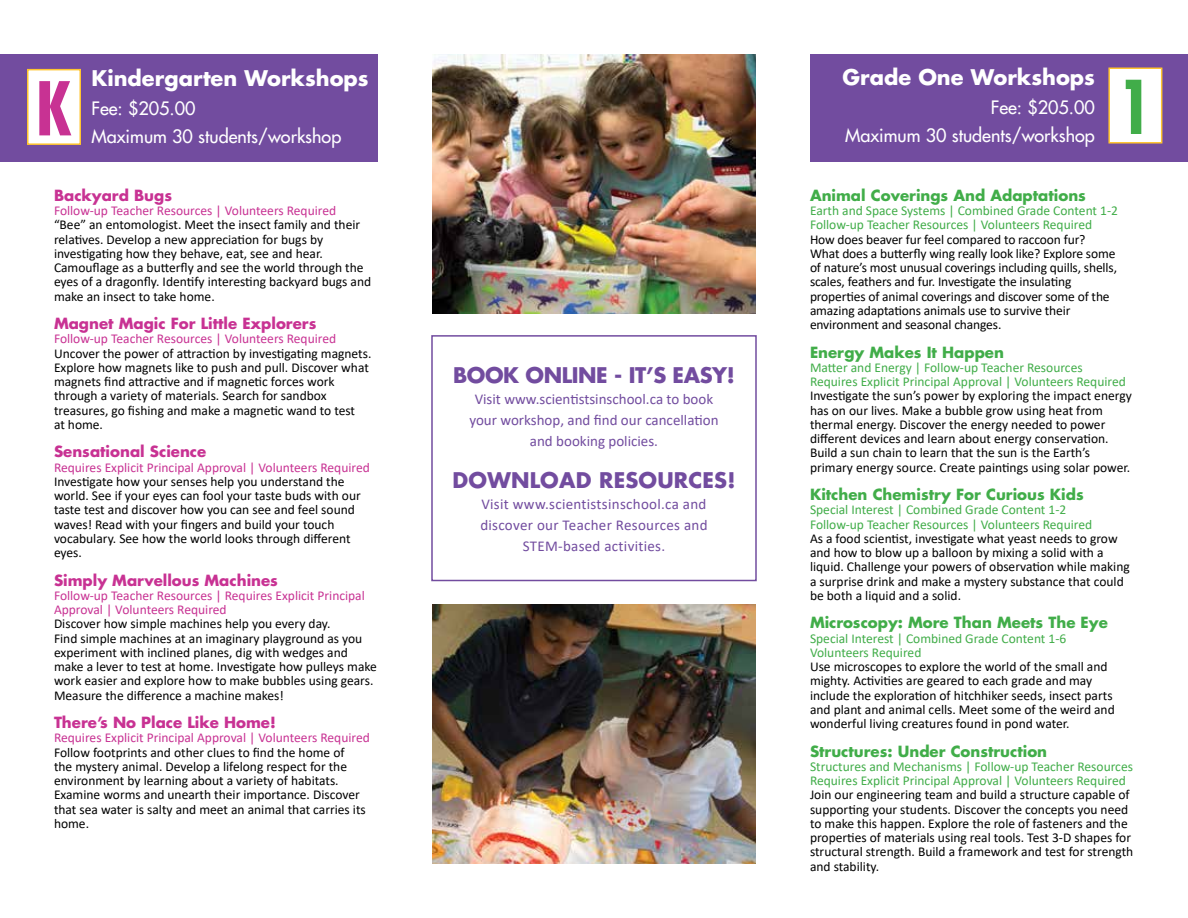
<style>
.page{position:relative;width:1188px;height:918px;background:#fff}
.page>*{position:absolute;margin:0;border:0;box-sizing:border-box;transform-origin:0 0}
.t1{font:700 condensed 72px "Futura";color:#c83293}
.t2{font:700 condensed 72px "Futura";color:#41ad49}
.t3{font:700 21px "Futura";color:#fff}
.t4{font:700 21px "Futura";letter-spacing:-.02em;color:#724c9f}
.t5{font:700 21px "Futura";letter-spacing:.01em;color:#724c9f}
.t6{font:18px/28.5px "Futura";color:#fff}
.t7{font:15px/21px "Calibri";letter-spacing:.005em;color:#724c9f;text-align:center}
.t8{font:700 15px "Futura";color:#41ad49}
.t9{font:700 15px "Futura";color:#c83293}
.t10{font:13.5px/14.2px "Calibri";color:#000}
.t11{font:13.5px/14.2px "Calibri";color:#41ad49}
.t12{font:13.5px/14.2px "Calibri";color:#c83293}
</style>
<div class="page">
<div style="left:0;top:54px;width:378px;height:108px;background:#724c9f"></div>
<div style="left:28px;top:70px;width:52px;height:74px;background:#fff"></div>
<div style="left:27px;top:69px;width:54px;height:76px;border:2px solid #ffc52f"></div>
<img style="left:432px;top:54px;width:324px;height:259px">
<img style="left:432px;top:605px;width:324px;height:259px">
<div style="left:431px;top:335px;width:326px;height:246px;border:2px solid #724c9f"></div>
<div style="left:810px;top:54px;width:378px;height:108px;background:#724c9f"></div>
<div style="left:1109px;top:68px;width:53px;height:75px;background:#fff"></div>
<div style="left:1108px;top:68px;width:54px;height:76px;border:2px solid #ffc52f"></div>
<h1 class="t1" style="left:36px;top:64px;width:38px">K</h1>
<h2 class="t3" style="left:92px;top:64px;width:279px">Kindergarten Workshops</h2>
<h3 class="t6" style="left:92px;top:94px;width:251px">Fee: $205.00<br>Maximum 30 students/workshop</h3>
<p class="t9" style="left:54px;top:185px;width:120px">Backyard Bugs</p>
<p class="t12" style="left:54px;top:203px;width:284px">Follow-up Teacher Resources | Volunteers Required</p>
<p class="t10" style="left:54px;top:218px;width:319px">“Bee” an entomologist. Meet the insect family and their relatives. Develop a new appreciation for bugs by investigating how they behave, eat, see and hear.<br>Camouflage as a butterfly and see the world through the eyes of a dragonfly. Identify interesting backyard bugs and make an insect to take home.</p>
<p class="t9" style="left:54px;top:314px;width:264px">Magnet Magic For Little Explorers</p>
<p class="t12" style="left:54px;top:332px;width:284px">Follow-up Teacher Resources | Volunteers Required</p>
<p class="t10" style="left:54px;top:346px;width:319px">Uncover the power of attraction by investigating magnets.<br>Explore how magnets like to push and pull. Discover what magnets find attractive and if magnetic forces work through a variety of materials. Search for sandbox treasures, go fishing and make a magnetic wand to test<br>at home.</p>
<p class="t9" style="left:54px;top:442px;width:154px">Sensational Science</p>
<p class="t12" style="left:54px;top:460px;width:317px">Requires Explicit Principal Approval | Volunteers Required</p>
<p class="t10" style="left:54px;top:474px;width:308px">Investigate how your senses help you understand the world. See if your eyes can fool your taste buds with our taste test and discover how you can see and feel sound waves! Read with your fingers and build your touch vocabulary. See how the world looks through different eyes.</p>
<p class="t9" style="left:54px;top:570px;width:225px">Simply Marvellous Machines</p>
<p class="t12" style="left:54px;top:588px;width:312px">Follow-up Teacher Resources | Requires Explicit Principal<br>Approval | Volunteers Required</p>
<p class="t10" style="left:54px;top:617px;width:324px">Discover how simple machines help you every day.<br>Find simple machines at an imaginary playground as you experiment with inclined planes, dig with wedges and make a lever to test at home. Investigate how pulleys make work easier and explore how to make bubbles using gears.<br>Measure the difference a machine makes!</p>
<p class="t9" style="left:54px;top:713px;width:223px">There’s No Place Like Home!</p>
<p class="t12" style="left:54px;top:731px;width:317px">Requires Explicit Principal Approval | Volunteers Required</p>
<p class="t10" style="left:54px;top:745px;width:313px">Follow footprints and other clues to find the home of the mystery animal. Develop a lifelong respect for the environment by learning about a variety of habitats.<br>Examine worms and unearth their importance. Discover that sea water is salty and meet an animal that carries its home.</p>
<h2 class="t4" style="left:453px;top:361px;width:283px">BOOK ONLINE - IT’S EASY!</h2>
<p class="t7" style="left:469px;top:388px;width:251px">Visit www.scientistsinschool.ca to book your workshop, and find our cancellation and booking policies.</p>
<h2 class="t5" style="left:453px;top:466px;width:284px">DOWNLOAD RESOURCES!</h2>
<p class="t7" style="left:480px;top:493px;width:229px">Visit www.scientistsinschool.ca and discover our Teacher Resources and<br>STEM-based activities.</p>
<h2 class="t3" style="left:843px;top:64px;width:254px">Grade One Workshops</h2>
<h3 class="t6" style="left:845px;top:93px;width:251px;text-align:right">Fee: $205.00<br>Maximum 30 students/workshop</h3>
<h1 class="t2" style="left:1118px;top:63px;width:37px">1</h1>
<p class="t8" style="left:810px;top:185px;width:277px">Animal Coverings And Adaptations</p>
<p class="t11" style="left:810px;top:203px;width:310px">Earth and Space Systems | Combined Grade Content 1-2<br>Follow-up Teacher Resources | Volunteers Required</p>
<p class="t10" style="left:810px;top:232px;width:309px">How does beaver fur feel compared to raccoon fur?<br>What does a butterfly wing really look like? Explore some of nature’s most unusual coverings including quills, shells, scales, feathers and fur. Investigate the insulating properties of animal coverings and discover some of the amazing adaptations animals use to survive their environment and seasonal changes.</p>
<p class="t8" style="left:810px;top:342px;width:195px">Energy Makes It Happen</p>
<p class="t11" style="left:810px;top:360px;width:317px">Matter and Energy | Follow-up Teacher Resources<br>Requires Explicit Principal Approval | Volunteers Required</p>
<p class="t10" style="left:810px;top:389px;width:323px">Investigate the sun’s power by exploring the impact energy has on our lives. Make a bubble grow using heat from thermal energy. Discover the energy needed to power different devices and learn about energy conservation.<br>Build a sun chain to learn that the sun is the Earth’s primary energy source. Create paintings using solar power.</p>
<p class="t8" style="left:810px;top:485px;width:275px">Kitchen Chemistry For Curious Kids</p>
<p class="t11" style="left:810px;top:503px;width:284px">Special Interest | Combined Grade Content 1-2<br>Follow-up Teacher Resources | Volunteers Required</p>
<p class="t10" style="left:810px;top:531px;width:321px">As a food scientist, investigate what yeast needs to grow and how to blow up a balloon by mixing a solid with a liquid. Challenge your powers of observation while making a surprise drink and make a mystery substance that could be both a liquid and a solid.</p>
<p class="t8" style="left:810px;top:613px;width:299px">Microscopy: More Than Meets The Eye</p>
<p class="t11" style="left:810px;top:631px;width:258px">Special Interest | Combined Grade Content 1-6<br>Volunteers Required</p>
<p class="t10" style="left:810px;top:659px;width:306px">Use microscopes to explore the world of the small and mighty. Activities are geared to each grade and may include the exploration of hitchhiker seeds, insect parts and plant and animal cells. Meet some of the weird and wonderful living creatures found in pond water.</p>
<p class="t8" style="left:810px;top:741px;width:239px">Structures: Under Construction</p>
<p class="t11" style="left:810px;top:759px;width:325px">Structures and Mechanisms | Follow-up Teacher Resources<br>Requires Explicit Principal Approval | Volunteers Required</p>
<p class="t10" style="left:810px;top:788px;width:325px">Join our engineering team and build a structure capable of supporting your students. Discover the concepts you need to make this happen. Explore the role of fasteners and the properties of materials using real tools. Test 3-D shapes for structural strength. Build a framework and test for strength and stability.</p>
</div>
